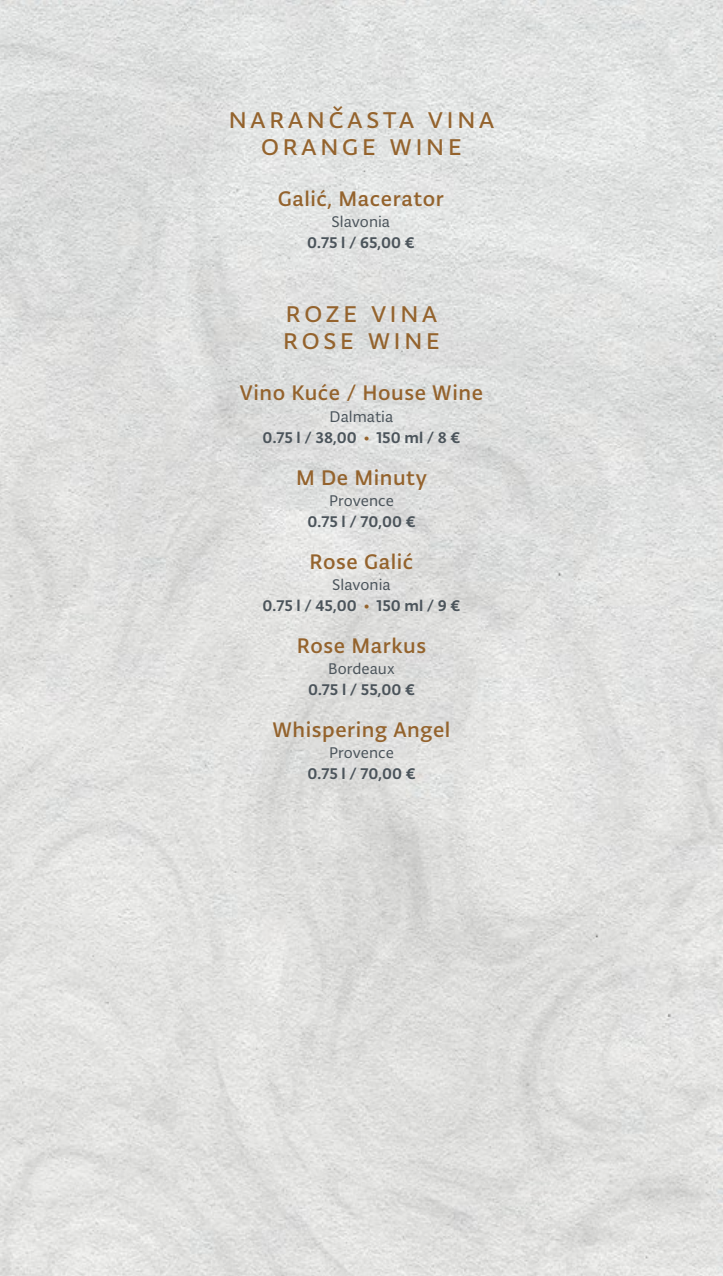
<style>
.page{position:relative;width:723px;height:1276px;background:#fff}
.page>*{position:absolute;margin:0;border:0;box-sizing:border-box;transform-origin:0 0}
.t1{font:31.5px/27px "Typonine Sans Pro Normal";letter-spacing:.1em;color:#94632d}
.t2{font:22.5px "Typonine Sans Pro Text";letter-spacing:.025em;color:#94632d}
.t3{font:500 16.5px "Typonine Sans Pro";color:#4b545b}
.t4{font:16.5px "Typonine Sans Pro Normal";color:#4b545b}
.s1{color:#94632d}
</style>
<div class="page">
<img style="left:0;top:0;width:723px;height:1276px">
<h1 class="t1" style="left:228px;top:104px;width:267px;text-align:center">narančasta vina orange wine</h1>
<h2 class="t2" style="left:278px;top:186px;width:168px">Galić, Macerator</h2>
<p class="t4" style="left:332px;top:212px;width:60px">Slavonia</p>
<p class="t3" style="left:307px;top:233px;width:109px">0.75 l / 65,00 €</p>
<h1 class="t1" style="left:283px;top:298px;width:159px">roze vina rose wine</h1>
<h2 class="t2" style="left:240px;top:380px;width:244px">Vino Kuće / House Wine</h2>
<p class="t4" style="left:330px;top:406px;width:65px">Dalmatia</p>
<p class="t3" style="left:263px;top:427px;width:199px">0.75 l / 38,00 <span class="s1">•</span> 150 ml / 8 €</p>
<h2 class="t2" style="left:296px;top:464px;width:132px">M De Minuty</h2>
<p class="t4" style="left:329px;top:490px;width:66px">Provence</p>
<p class="t3" style="left:307px;top:511px;width:109px">0.75 l / 70,00 €</p>
<h2 class="t2" style="left:310px;top:548px;width:105px">Rose Galić</h2>
<p class="t4" style="left:332px;top:574px;width:60px">Slavonia</p>
<p class="t3" style="left:263px;top:595px;width:199px">0.75 l / 45,00 <span class="s1">•</span> 150 ml / 9 €</p>
<h2 class="t2" style="left:297px;top:632px;width:131px">Rose Markus</h2>
<p class="t4" style="left:328px;top:658px;width:68px">Bordeaux</p>
<p class="t3" style="left:308px;top:679px;width:108px">0.75 l / 55,00 €</p>
<h2 class="t2" style="left:272px;top:716px;width:179px">Whispering Angel</h2>
<p class="t4" style="left:329px;top:742px;width:66px">Provence</p>
<p class="t3" style="left:307px;top:763px;width:109px">0.75 l / 70,00 €</p>
</div>
